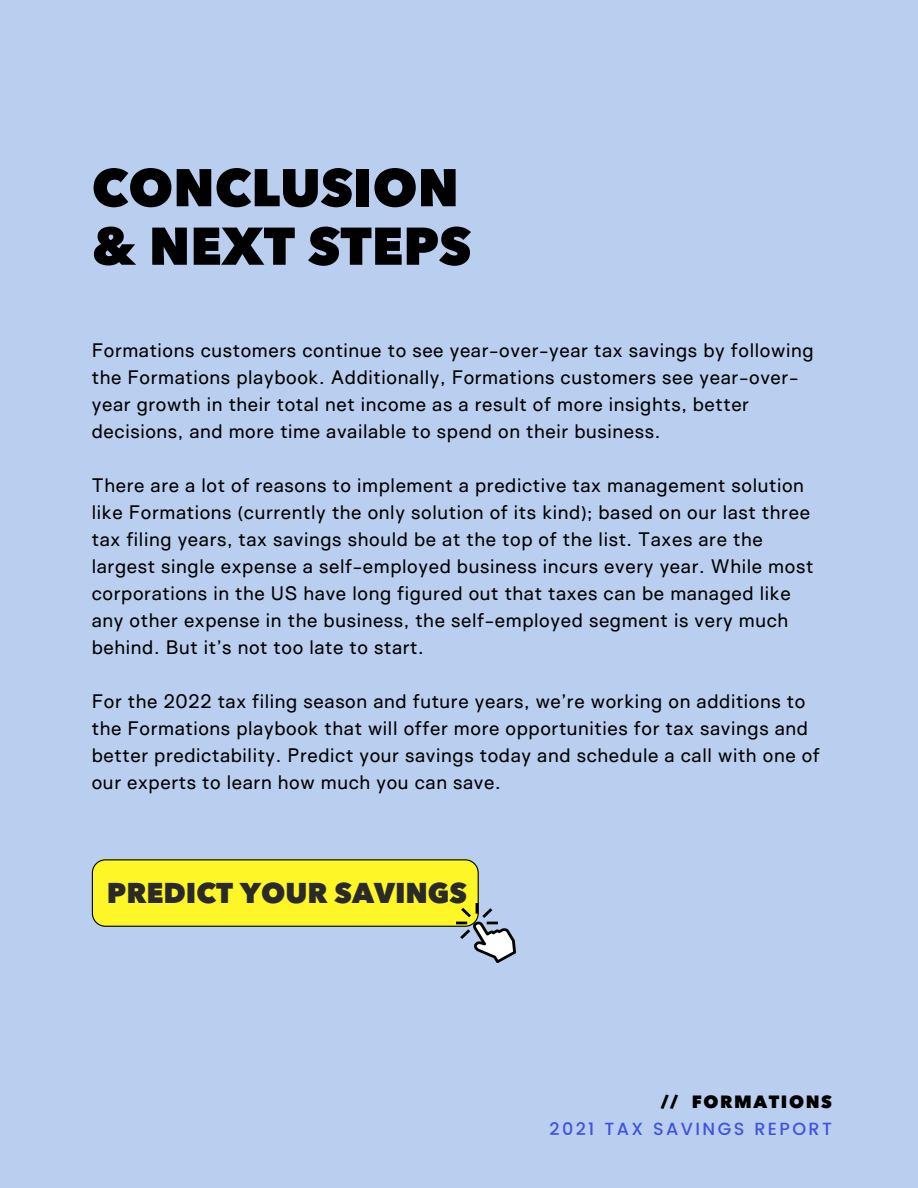
<style>
.page{position:relative;width:918px;height:1188px;background:#bacff0}
.page>*{position:absolute;margin:0;border:0;box-sizing:border-box;transform-origin:0 0}
.t1{font:800 52.5px/58.5px "Avenir Next LT Pro";color:#000}
.t2{font:800 28.35px "Avenir Next LT Pro";color:#2a2a2a}
.t3{font:18px/27px "Surt Normal";letter-spacing:.035em;color:#000}
.t4{font:500 17.55px "Poppins";letter-spacing:.135em;color:#4252df}
.t5{font:800 17.55px "Avenir Next LT Pro";letter-spacing:.09em;color:#000}
</style>
<div class="page">
<div style="left:92px;top:859px;width:387px;height:68px;background:#fef627"></div>
<img style="left:456px;top:903px;width:60px;height:60px">
<h1 class="t1" style="left:92px;top:163px;width:381px">CONCLUSION &amp; NEXT STEPS</h1>
<p class="t3" style="left:92px;top:336px;width:723px">Formations customers continue to see year-over-year tax savings by following the Formations playbook. Additionally, Formations customers see year-over&shy;year growth in their total net income as a result of more insights, better decisions, and more time available to spend on their business.</p>
<p class="t3" style="left:92px;top:471px;width:723px">There are a lot of reasons to implement a predictive tax management solution like Formations (currently the only solution of its kind); based on our last three tax filing years, tax savings should be at the top of the list. Taxes are the largest single expense a self-employed business incurs every year. While most corporations in the US have long figured out that taxes can be managed like any other expense in the business, the self-employed segment is very much behind. But it’s not too late to start.</p>
<p class="t3" style="left:92px;top:687px;width:730px">For the 2022 tax filing season and future years, we’re working on additions to the Formations playbook that will offer more opportunities for tax savings and better predictability. Predict your savings today and schedule a call with one of our experts to learn how much you can save.</p>
<h2 class="t2" style="left:107px;top:881px;width:362px">PREDICT YOUR SAVINGS</h2>
<p class="t5" style="left:661px;top:1095px;width:173px">// FORMATIONS</p>
<p class="t4" style="left:550px;top:1119px;width:284px">2021 TAX SAVINGS REPORT</p>
</div>
